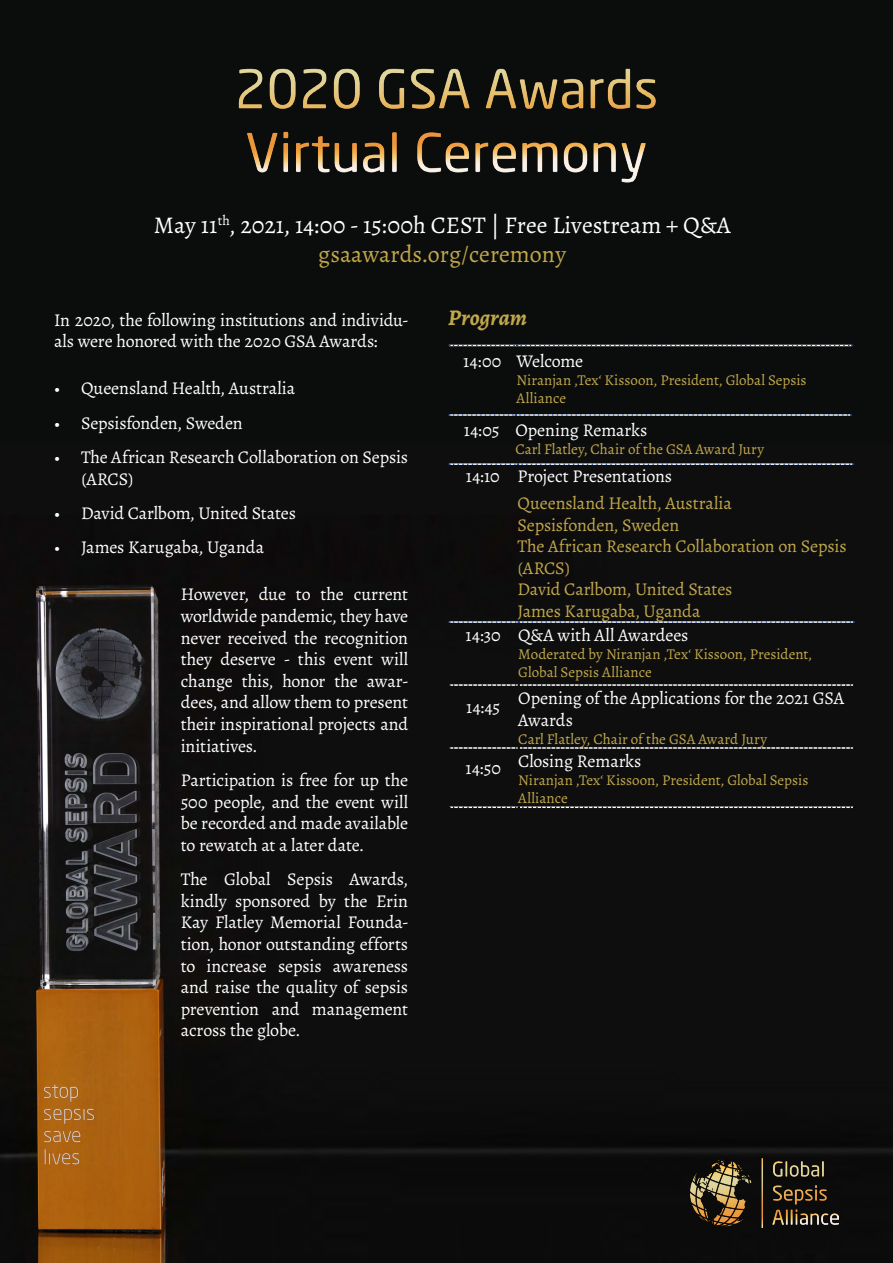
<style>
.page{position:relative;width:893px;height:1263px;background:#fff}
.page>*{position:absolute;margin:0;border:0;box-sizing:border-box;transform-origin:0 0}
.t1{font:24px/28.8px "Alegreya";color:#fff;text-align:center}
.t2{font:italic 700 22.5px "Alegreya";color:#c1a84b}
.t3{font:18px/21.6px "Alegreya";letter-spacing:-.01em;color:#fff}
.t4{font:18px/21.6px "Alegreya";letter-spacing:-.01em;color:#c1a84b}
.t5{font:15px/18px "Alegreya";letter-spacing:-.005em;color:#c1a84b}
.s1{color:#c1a849}
</style>
<div class="page">
<div style="left:0;top:213px;width:893px;height:1050px;background:#0e0e0e"></div>
<img style="left:0;top:585px;width:893px;height:678px">
<div style="left:0;top:0;width:893px;height:443px;background:#0b0c0c"></div>
<img style="left:691px;top:1158px;width:148px;height:69px">
<svg style="left:449px;top:345px;width:404px;height:1px"></svg>
<svg style="left:449px;top:414px;width:402px;height:2px"></svg>
<svg style="left:449px;top:463px;width:405px;height:2px"></svg>
<svg style="left:449px;top:621px;width:405px;height:2px"></svg>
<svg style="left:449px;top:684px;width:405px;height:2px"></svg>
<svg style="left:449px;top:747px;width:405px;height:2px"></svg>
<svg style="left:449px;top:806px;width:405px;height:2px"></svg>
<img style="left:238px;top:68px;width:418px;height:115px">
<h1 class="t1" style="left:154px;top:211px;width:578px">May 11<sup>th</sup>, 2021, 14:00 - 15:00h CEST | Free Livestream + Q&amp;A <span class="s1">gsaawards.org/ceremony</span></h1>
<p class="t3" style="left:54px;top:309px;width:356px">In 2020, the following institutions and individu&shy;als were honored with the 2020 GSA Awards:</p>
<p class="t3" style="left:54px;top:378px;width:243px">• Queensland Health, Australia</p>
<p class="t3" style="left:54px;top:412px;width:190px">• Sepsisfonden, Sweden</p>
<p class="t3" style="left:81px;top:446px;width:329px;text-indent:-27px">• The African Research Collaboration on Sepsis (ARCS)</p>
<p class="t3" style="left:54px;top:502px;width:243px">• David Carlbom, United States</p>
<p class="t3" style="left:54px;top:537px;width:212px">• James Karugaba, Uganda</p>
<p class="t3" style="left:181px;top:584px;width:229px;text-align:justify">However, due to the current worldwide pandemic, they have never received the recognition they deserve - this event will change this, honor the awar&shy;dees, and allow them to present their inspirational projects and initiatives.</p>
<p class="t3" style="left:181px;top:769px;width:229px;text-align:justify">Participation is free for up the 500 people, and the event will be recorded and made available to rewatch at a later date.</p>
<p class="t3" style="left:181px;top:868px;width:229px;text-align:justify">The Global Sepsis Awards, kindly sponsored by the Erin Kay Flatley Memorial Founda&shy;tion, honor outstanding efforts to increase sepsis awareness and raise the quality of sepsis prevention and management across the globe.</p>
<p class="t2" style="left:448px;top:303px;width:80px">Program</p>
<p class="t3" style="left:463px;top:350px;width:121px">14:00 Welcome</p>
<p class="t5" style="left:517px;top:371px;width:292px">Niranjan ‚Tex‘ Kissoon, President, Global Sepsis<br>Alliance</p>
<p class="t3" style="left:464px;top:419px;width:185px">14:05 Opening Remarks</p>
<p class="t5" style="left:515px;top:440px;width:250px">Carl Flatley, Chair of the GSA Award Jury</p>
<p class="t3" style="left:466px;top:465px;width:208px">14:10 Project Presentations</p>
<p class="t4" style="left:517px;top:492px;width:331px">Queensland Health, Australia<br>Sepsisfonden, Sweden<br>The African Research Collaboration on Sepsis (ARCS)<br>David Carlbom, United States<br>James Karugaba, Uganda</p>
<p class="t3" style="left:466px;top:624px;width:224px">14:30 Q&amp;A with All Awardees</p>
<p class="t5" style="left:518px;top:645px;width:295px">Moderated by Niranjan ‚Tex‘ Kissoon, President,<br>Global Sepsis Alliance</p>
<p class="t3" style="left:466px;top:696px;width:36px">14:45</p>
<p class="t3" style="left:518px;top:687px;width:327px">Opening of the Applications for the 2021 GSA<br>Awards</p>
<p class="t5" style="left:518px;top:730px;width:250px">Carl Flatley, Chair of the GSA Award Jury</p>
<p class="t3" style="left:465px;top:750px;width:177px">14:50 Closing Remarks</p>
<p class="t5" style="left:518px;top:771px;width:292px">Niranjan ‚Tex‘ Kissoon, President, Global Sepsis<br>Alliance</p>
</div>
